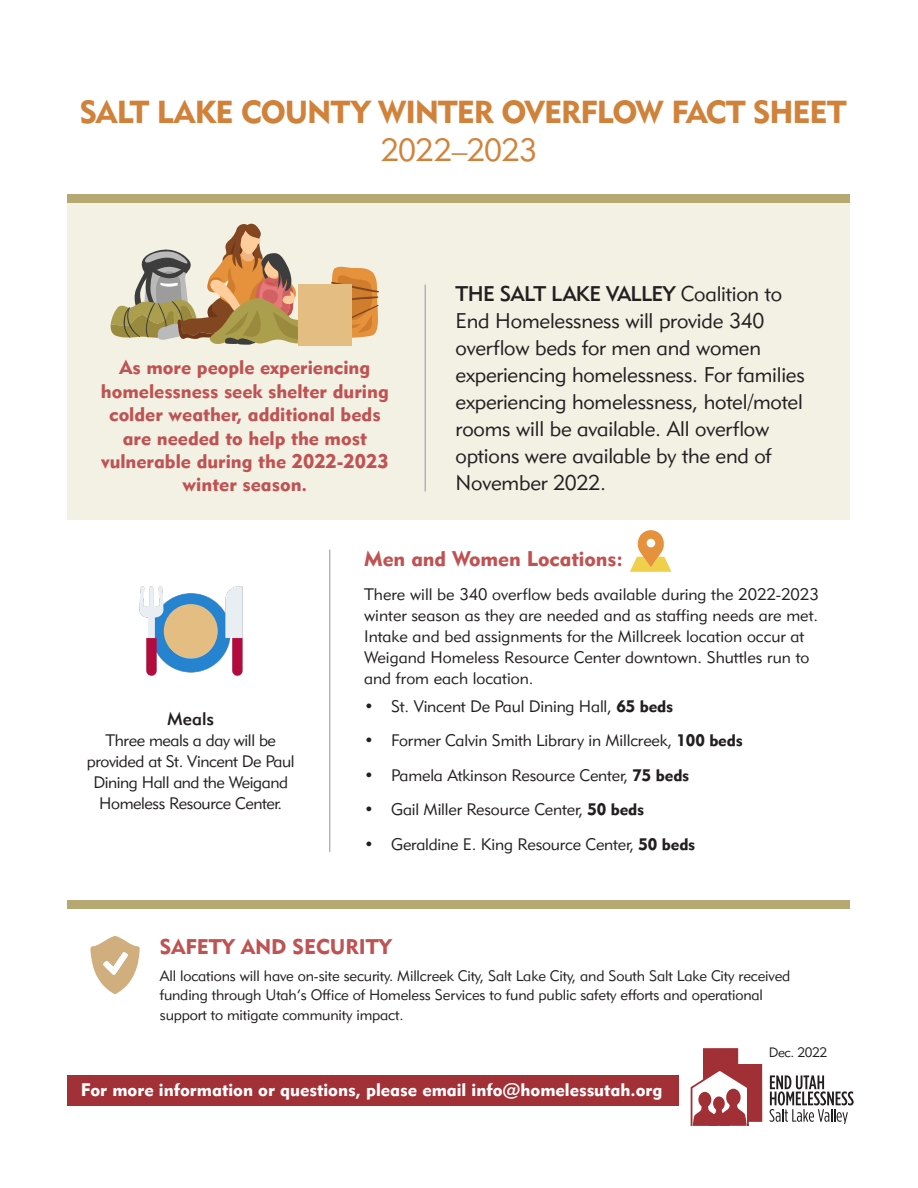
<style>
.page{position:relative;width:918px;height:1188px;background:#fff}
.page>*{position:absolute;margin:0;border:0;box-sizing:border-box;transform-origin:0 0}
.t1{font:31.5px "Geometric 415 BT Black A";letter-spacing:-.03em;color:#d1823a}
.t2{font:31.5px "Geometric 415 BT Lite A";letter-spacing:-.015em;color:#d1823a}
.t3{font:21px/27px "Geometric 415 BT Lite A";letter-spacing:-.01em;color:#231f20}
.t4{font:21px "Geometric 415 BT Black A";color:#bf5252}
.t5{font:19.5px/23.4px "Geometric 415 BT Black A";color:#bf5252;text-align:center}
.t6{font:18px "Geometric 415 BT Black A";color:#fff}
.t7{font:18px "Geometric 415 BT Medium A";color:#231f20}
.t8{font:16.5px/21px "Geometric 415 BT Lite A";letter-spacing:-.005em;color:#231f20}
.t9{font:16.5px/21px "Geometric 415 BT Lite A";letter-spacing:-.025em;color:#231f20;text-align:center}
.t10{font:15px/19.5px "Geometric 415 BT Lite A";letter-spacing:-.01em;color:#231f20}
.t11{font:13.5px "Geometric 415 BT Lite A";letter-spacing:-.025em;color:#231f20}
.s1{font-family:"Geometric 415 BT Medium A"}
.s2{font-family:"Geometric 415 BT Black A"}
</style>
<div class="page">
<div style="left:68px;top:900px;width:782px;height:8px;background:#b5a971"></div>
<div style="left:68px;top:1075px;width:611px;height:31px;background:#a13136"></div>
<svg style="left:770px;top:1075px;width:84px;height:49px"></svg>
<svg style="left:690px;top:1048px;width:72px;height:78px"></svg>
<div style="left:726px;top:1089px;width:15px;height:17px;background:#a03035;border-radius:50%"></div>
<hr style="left:329px;top:549px;width:1px;height:303px;background:#939598">
<svg style="left:630px;top:530px;width:42px;height:42px"></svg>
<svg style="left:90px;top:936px;width:50px;height:58px"></svg>
<div style="left:68px;top:202px;width:782px;height:317px;background:#f3f0e4"></div>
<div style="left:68px;top:194px;width:782px;height:8px;background:#b5a971"></div>
<svg style="left:110px;top:223px;width:269px;height:123px"></svg>
<hr style="left:425px;top:285px;width:1px;height:206px;background:#939598">
<img style="left:139px;top:586px;width:104px;height:90px">
<div style="left:164px;top:604px;width:54px;height:54px;background:#e3bd82;border-radius:50%"></div>
<p class="t1" style="left:80px;top:93px;width:768px">SALT LAKE COUNTY WINTER OVERFLOW FACT SHEET</p>
<p class="t2" style="left:381px;top:130px;width:158px">2022–2023</p>
<p class="t5" style="left:101px;top:356px;width:289px">As more people experiencing homelessness seek shelter during colder weather, additional beds are needed to help the most vulnerable during the 2022-2023 winter season.</p>
<p class="t3" style="left:456px;top:279px;width:351px"><span class="s1">THE SALT LAKE VALLEY</span> Coalition to End Homelessness will provide 340 overflow beds for men and women experiencing homelessness. For families experiencing homelessness, hotel/motel rooms will be available. All overflow options were available by the end of November 2022.</p>
<p class="t7" style="left:167px;top:707px;width:49px">Meals</p>
<p class="t9" style="left:87px;top:729px;width:209px">Three meals a day will be provided at St. Vincent De Paul<br>Dining Hall and the Weigand<br>Homeless Resource Center.</p>
<p class="t4" style="left:364px;top:545px;width:260px">Men and Women Locations:</p>
<p class="t8" style="left:364px;top:584px;width:456px">There will be 340 overflow beds available during the 2022-2023 winter season as they are needed and as staffing needs are met.<br>Intake and bed assignments for the Millcreek location occur at Weigand Homeless Resource Center downtown. Shuttles run to and from each location.</p>
<p class="t8" style="left:364px;top:695px;width:310px">• St. Vincent De Paul Dining Hall, <span class="s2">65 beds</span></p>
<p class="t8" style="left:364px;top:730px;width:380px">• Former Calvin Smith Library in Millcreek, <span class="s2">100 beds</span></p>
<p class="t8" style="left:364px;top:764px;width:327px">• Pamela Atkinson Resource Center, <span class="s2">75 beds</span></p>
<p class="t8" style="left:364px;top:799px;width:282px">• Gail Miller Resource Center, <span class="s2">50 beds</span></p>
<p class="t8" style="left:364px;top:833px;width:333px">• Geraldine E. King Resource Center, <span class="s2">50 beds</span></p>
<p class="t4" style="left:160px;top:934px;width:234px">SAFETY AND SECURITY</p>
<p class="t10" style="left:160px;top:965px;width:632px">All locations will have on-site security. Millcreek City, Salt Lake City, and South Salt Lake City received funding through Utah’s Office of Homeless Services to fund public safety efforts and operational support to mitigate community impact.</p>
<p class="t6" style="left:81px;top:1078px;width:583px">For more information or questions, please email info@homelessutah.org</p>
<p class="t11" style="left:769px;top:1044px;width:60px">Dec. 2022</p>
</div>
